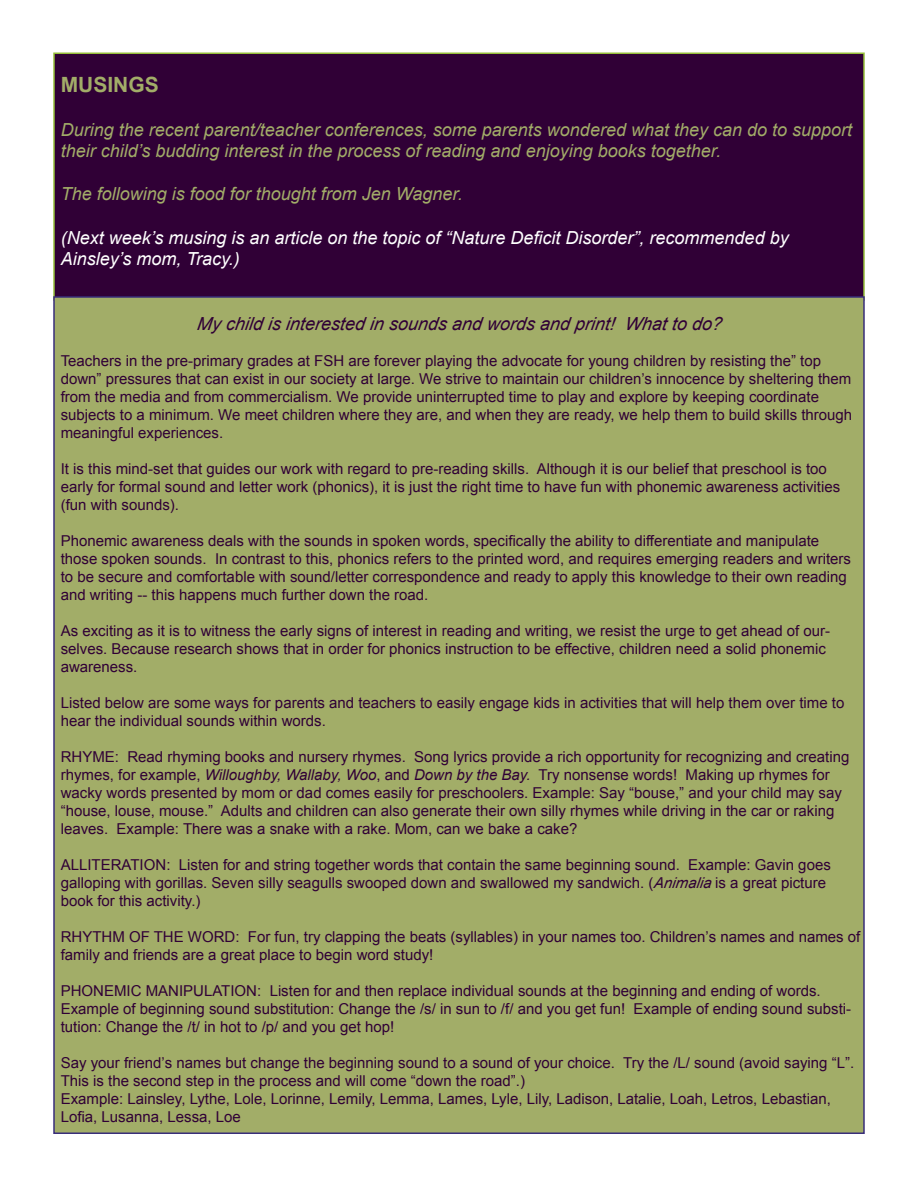
<style>
.page{position:relative;width:918px;height:1188px;background:#fff}
.page>*{position:absolute;margin:0;border:0;box-sizing:border-box;transform-origin:0 0}
.t1{font:700 21px "Arial";color:#a2ad68}
.t2{font:italic 18px/21.6px "Arial";color:#a2ad68}
.t3{font:italic 18px "Arial";color:#fff}
.t4{font:italic 18px "Arial";color:#300036}
.t5{font:15px/18px "Arial";color:#300036}
.s1{font-style:italic}
</style>
<div class="page">
<div style="left:54px;top:53px;width:810px;height:247px;background:#300036"></div>
<div style="left:54px;top:297px;width:810px;height:836px;background:#a2ad68"></div>
<p class="t1" style="left:61px;top:73px;width:100px">MUSINGS</p>
<p class="t2" style="left:61px;top:118px;width:793px">During the recent parent/teacher conferences, some parents wondered what they can do to support their child’s budding interest in the process of reading and enjoying books together.</p>
<p class="t2" style="left:61px;top:183px;width:404px">The following is food for thought from Jen Wagner.</p>
<p class="t3" style="left:61px;top:227px;width:729px">(Next week’s musing is an article on the topic of “Nature Deficit Disorder”, recommended by</p>
<p class="t3" style="left:61px;top:249px;width:181px">Ainsley’s mom, Tracy.)</p>
<p class="t4" style="left:196px;top:314px;width:530px">My child is interested in sounds and words and print! What to do?</p>
<p class="t5" style="left:61px;top:352px;width:793px">Teachers in the pre-primary grades at FSH are forever playing the advocate for young children by resisting the” top down” pressures that can exist in our society at large. We strive to maintain our children’s innocence by sheltering them from the media and from commercialism. We provide uninterrupted time to play and explore by keeping coordinate subjects to a minimum. We meet children where they are, and when they are ready, we help them to build skills through meaningful experiences.</p>
<p class="t5" style="left:61px;top:460px;width:781px">It is this mind-set that guides our work with regard to pre-reading skills. Although it is our belief that preschool is too early for formal sound and letter work (phonics), it is just the right time to have fun with phonemic awareness activities (fun with sounds).</p>
<p class="t5" style="left:61px;top:532px;width:792px">Phonemic awareness deals with the sounds in spoken words, specifically the ability to differentiate and manipulate those spoken sounds. In contrast to this, phonics refers to the printed word, and requires emerging readers and writers to be secure and comfortable with sound/letter correspondence and ready to apply this knowledge to their own reading and writing -- this happens much further down the road.</p>
<p class="t5" style="left:61px;top:622px;width:771px">As exciting as it is to witness the early signs of interest in reading and writing, we resist the urge to get ahead of our&shy;selves. Because research shows that in order for phonics instruction to be effective, children need a solid phonemic awareness.</p>
<p class="t5" style="left:61px;top:694px;width:785px">Listed below are some ways for parents and teachers to easily engage kids in activities that will help them over time to hear the individual sounds within words.</p>
<p class="t5" style="left:61px;top:748px;width:790px">RHYME: Read rhyming books and nursery rhymes. Song lyrics provide a rich opportunity for recognizing and creating rhymes, for example, <span class="s1">Willoughby, Wallaby, Woo</span>, and <span class="s1">Down by the Bay.</span> Try nonsense words! Making up rhymes for wacky words presented by mom or dad comes easily for preschoolers. Example: Say “bouse,” and your child may say “house, louse, mouse.” Adults and children can also generate their own silly rhymes while driving in the car or raking leaves. Example: There was a snake with a rake. Mom, can we bake a cake?</p>
<p class="t5" style="left:61px;top:856px;width:772px">ALLITERATION: Listen for and string together words that contain the same beginning sound. Example: Gavin goes galloping with gorillas. Seven silly seagulls swooped down and swallowed my sandwich. (<span class="s1">Animalia</span> is a great picture book for this activity.)</p>
<p class="t5" style="left:61px;top:928px;width:801px">RHYTHM OF THE WORD: For fun, try clapping the beats (syllables) in your names too. Children’s names and names of family and friends are a great place to begin word study!</p>
<p class="t5" style="left:61px;top:982px;width:762px">PHONEMIC MANIPULATION: Listen for and then replace individual sounds at the beginning and ending of words.</p>
<p class="t5" style="left:61px;top:1000px;width:792px">Example of beginning sound substitution: Change the /s/ in sun to /f/ and you get fun! Example of ending sound substi&shy;tution: Change the /t/ in hot to /p/ and you get hop!</p>
<p class="t5" style="left:61px;top:1054px;width:795px">Say your friend’s names but change the beginning sound to a sound of your choice. Try the /L/ sound (avoid saying “L”.<br>This is the second step in the process and will come “down the road”.)</p>
<p class="t5" style="left:61px;top:1090px;width:772px">Example: Lainsley, Lythe, Lole, Lorinne, Lemily, Lemma, Lames, Lyle, Lily, Ladison, Latalie, Loah, Letros, Lebastian,<br>Lofia, Lusanna, Lessa, Loe</p>
</div>
